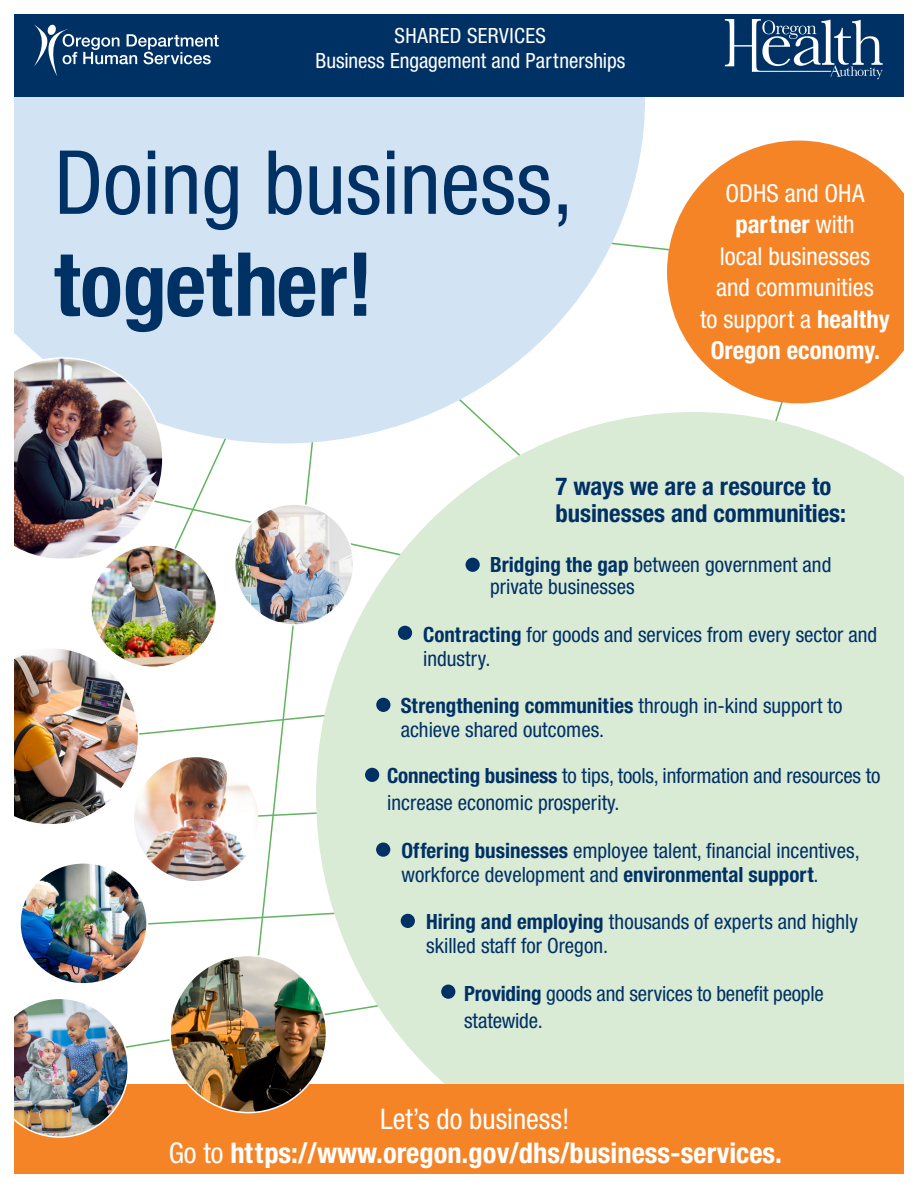
<style>
.page{position:relative;width:918px;height:1188px;background:#fff}
.page>*{position:absolute;margin:0;border:0;box-sizing:border-box;transform-origin:0 0}
.t1{font:condensed 88.5px "Helvetica Neue LT Std";color:#003165}
.t2{font:700 condensed 88.5px "Helvetica Neue LT Std";color:#003165}
.t3{font:700 condensed 28.5px/34.2px "Helvetica Neue LT Std";color:#fff;text-align:center}
.t4{font:condensed 24.75px/31.5px "Helvetica Neue LT Std";color:#fff;text-align:center}
.t5{font:700 condensed 24.75px/27px "Helvetica Neue LT Std";color:#003165}
.t6{font:condensed 21px/24px "Helvetica Neue LT Std";color:#003165}
.t7{font:condensed 21px "Helvetica Neue LT Std";color:#fff}
.t8{font:condensed 21px "Helvetica Neue LT Std";letter-spacing:.02em;color:#fff}
.s1{font-weight:700}
.s2{font-weight:400}
</style>
<div class="page">
<svg style="left:778px;top:403px;width:16px;height:9px"></svg>
<svg style="left:257px;top:635px;width:36px;height:321px"></svg>
<svg style="left:148px;top:906px;width:168px;height:23px"></svg>
<div style="left:316px;top:412px;width:588px;height:672px;background:#d9ead5"></div>
<svg style="left:667px;top:141px;width:237px;height:262px;fill:#f58427"></svg>
<svg style="left:14px;top:96px;width:649px;height:366px;background:#d6e5f3"></svg>
<div style="left:398px;top:626px;width:14px;height:14px;background:#003165;border-radius:50%"></div>
<div style="left:401px;top:914px;width:14px;height:14px;background:#003165;border-radius:50%"></div>
<div style="left:376px;top:843px;width:14px;height:14px;background:#003165;border-radius:50%"></div>
<div style="left:441px;top:985px;width:14px;height:14px;background:#003165;border-radius:50%"></div>
<div style="left:0;top:0;width:918px;height:96px;background:#003165"></div>
<svg style="left:34px;top:24px;width:185px;height:52px"></svg>
<svg style="left:725px;top:19px;width:158px;height:60px"></svg>
<div style="left:0;top:1084px;width:918px;height:104px;background:#f58427"></div>
<img style="left:170px;top:955px;width:156px;height:158px;border-radius:78px">
<img style="left:99px;top:635px;width:109px;height:12px">
<img style="left:14px;top:647px;width:411px;height:178px">
<img style="left:14px;top:356px;width:535px;height:279px">
<img style="left:22px;top:865px;width:123px;height:117px">
<img style="left:14px;top:999px;width:115px;height:139px">
<img style="left:235px;top:504px;width:119px;height:121px">
<div style="left:234px;top:503px;width:120px;height:123px;border:2px solid #fff;border-radius:50%"></div>
<img style="left:134px;top:757px;width:124px;height:124px;border-radius:62px">
<div style="left:0;top:1175px;width:918px;height:13px;background:#fff"></div>
<div style="left:0;top:0;width:918px;height:14px;background:#fff"></div>
<div style="left:0;top:0;width:14px;height:1188px;background:#fff"></div>
<div style="left:904px;top:0;width:14px;height:1188px;background:#fff"></div>
<p class="t8" style="left:395px;top:23px;width:153px">SHARED SERVICES</p>
<p class="t7" style="left:315px;top:49px;width:311px">Business Engagement and Partnerships</p>
<p class="t1" style="left:54px;top:131px;width:521px">Doing business,</p>
<p class="t2" style="left:54px;top:231px;width:321px">together!</p>
<p class="t4" style="left:700px;top:177px;width:191px">ODHS and OHA <span class="s1">partner</span> with<br>local businesses and communities<br>to support a <span class="s1">healthy<br>Oregon economy.</span></p>
<p class="t5" style="left:556px;top:472px;width:292px">7 ways we are a resource to businesses and communities:</p>
<p class="t6" style="left:490px;top:553px;width:343px;line-height:22.5px"><span class="s1">Bridging the gap</span> between government and private businesses</p>
<p class="t6" style="left:423px;top:623px;width:456px"><span class="s1">Contracting</span> for goods and services from every sector and industry.</p>
<p class="t6" style="left:401px;top:694px;width:443px"><span class="s1">Strengthening communities</span> through in-kind support to achieve shared outcomes.</p>
<p class="t6" style="left:387px;top:762px;width:495px;line-height:27.3px"><span class="s1">Connecting business</span> to tips, tools, information and resources to increase economic prosperity.</p>
<p class="t6" style="left:402px;top:838px;width:460px"><span class="s1">Offering businesses</span> employee talent, financial incentives, workforce development and <span class="s1">environmental support</span>.</p>
<p class="t6" style="left:426px;top:909px;width:433px"><span class="s1">Hiring and employing</span> thousands of experts and highly skilled staff for Oregon.</p>
<p class="t6" style="left:464px;top:980px;width:361px;line-height:27.3px"><span class="s1">Providing</span> goods and services to benefit people statewide.</p>
<p class="t3" style="left:169px;top:1102px;width:615px"><span class="s2">Let’s do business!<br>Go to</span> https://www.oregon.gov/dhs/business-services.</p>
</div>
